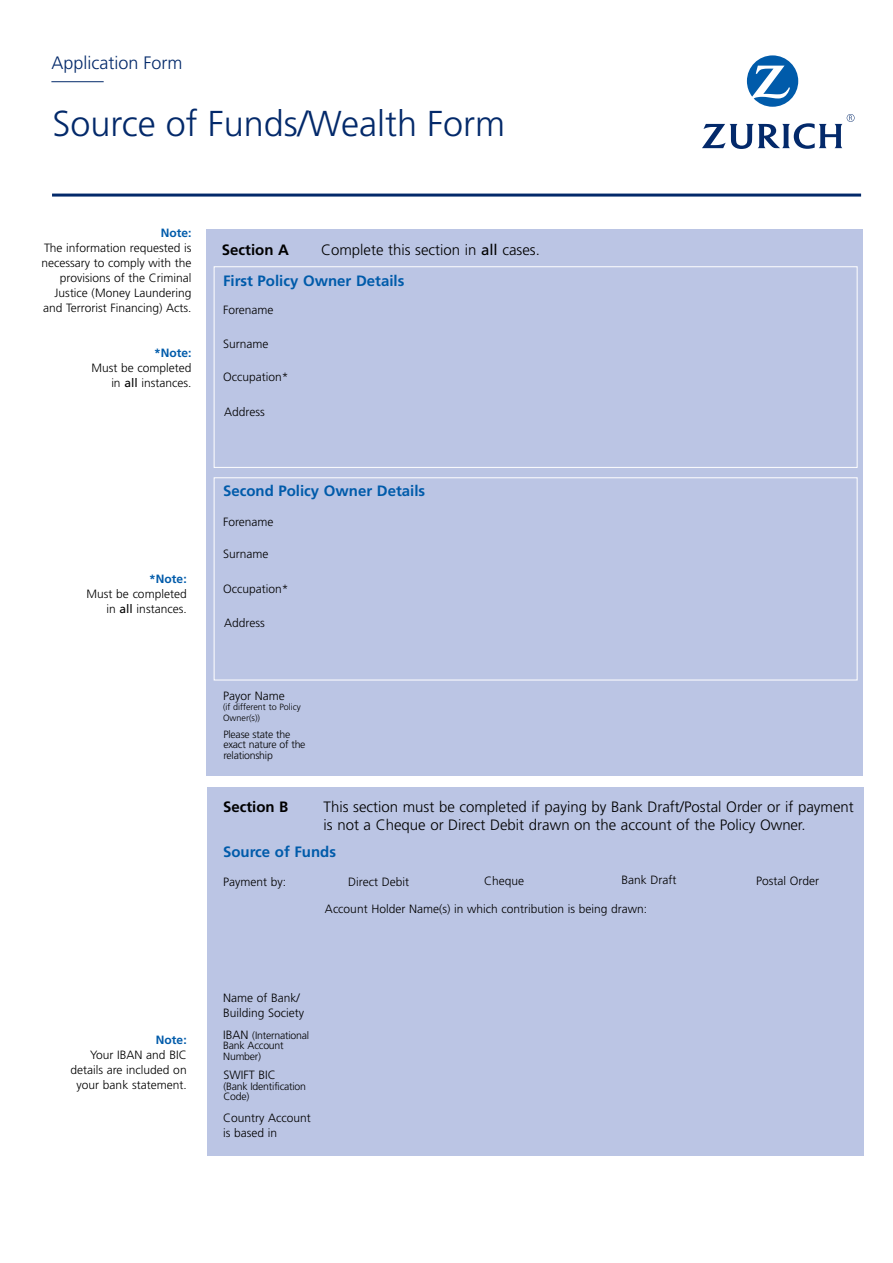
<style>
.page{position:relative;width:893px;height:1263px;background:#fff}
.page>*{position:absolute;margin:0;border:0;box-sizing:border-box;transform-origin:0 0}
.t1{font:300 36px "Frutiger";color:#03296a}
.t2{font:300 18px "Frutiger";color:#03296a}
.t3{font:300 15px/18px "Frutiger";color:#000}
.t4{font:700 15px "Frutiger";color:#005baa}
.t5{font:700 15px "Frutiger";color:#000}
.t6{font:300 12px/15px "Frutiger";color:#000;text-align:right}
.t7{font:700 12px "Frutiger";color:#005baa}
.t8{font:300 10.5px/10.5px "Frutiger";letter-spacing:-.02em;color:#000}
.t9{font:300 9px/10.5px "Frutiger";color:#000}
.s1{font-weight:400}
.s2{font-size:12px}
</style>
<div class="page">
<div style="left:207px;top:229px;width:656px;height:546px;background:#bbc5e4"></div>
<div style="left:207px;top:787px;width:656px;height:368px;background:#bbc5e4"></div>
<div style="left:214px;top:266px;width:643px;height:202px;border:1px solid #fff"></div>
<div style="left:214px;top:477px;width:643px;height:203px;border:1px solid #fff"></div>
<hr style="left:51px;top:81px;width:53px;height:1px;background:#03296a">
<hr style="left:52px;top:194px;width:809px;height:3px;background:#03296a">
<svg style="left:747px;top:55px;width:51px;height:52px"></svg>
<svg style="left:702px;top:114px;width:152px;height:35px"></svg>
<h2 class="t2" style="left:51px;top:52px;width:133px">Application Form</h2>
<h1 class="t1" style="left:52px;top:104px;width:454px">Source of Funds/Wealth Form</h1>
<p class="t7" style="left:161px;top:225px;width:32px">Note:</p>
<p class="t6" style="left:41px;top:240px;width:152px">The information requested is necessary to comply with the provisions of the Criminal<br>Justice (Money Laundering and Terrorist Financing) Acts.</p>
<p class="t7" style="left:154px;top:345px;width:39px">*Note:</p>
<p class="t6" style="left:91px;top:360px;width:102px">Must be completed in <span class="s1">all</span> instances.</p>
<p class="t7" style="left:149px;top:572px;width:39px">*Note:</p>
<p class="t6" style="left:87px;top:587px;width:102px">Must be completed in <span class="s1">all</span> instances.</p>
<p class="t7" style="left:156px;top:1032px;width:32px">Note:</p>
<p class="t6" style="left:71px;top:1047px;width:118px">Your IBAN and BIC details are included on your bank statement.</p>
<p class="t5" style="left:222px;top:241px;width:69px">Section A</p>
<p class="t3" style="left:321px;top:241px;width:220px">Complete this section in <span class="s1">all</span> cases.</p>
<p class="t4" style="left:223px;top:272px;width:183px">First Policy Owner Details</p>
<p class="t6" style="left:223px;top:303px;width:52px">Forename</p>
<p class="t6" style="left:223px;top:336px;width:47px">Surname</p>
<p class="t6" style="left:223px;top:370px;width:67px">Occupation*</p>
<p class="t6" style="left:224px;top:404px;width:42px">Address</p>
<p class="t4" style="left:223px;top:482px;width:204px">Second Policy Owner Details</p>
<p class="t6" style="left:223px;top:514px;width:52px">Forename</p>
<p class="t6" style="left:223px;top:547px;width:47px">Surname</p>
<p class="t6" style="left:223px;top:581px;width:67px">Occupation*</p>
<p class="t6" style="left:224px;top:616px;width:42px">Address</p>
<p class="t6" style="left:223px;top:688px;width:63px">Payor Name</p>
<p class="t9" style="left:223px;top:702px;width:79px">(if different to Policy<br>Owner(s))</p>
<p class="t8" style="left:223px;top:729px;width:84px">Please state the exact nature of the relationship</p>
<p class="t5" style="left:223px;top:798px;width:67px">Section B</p>
<p class="t3" style="left:324px;top:798px;width:532px">This section must be completed if paying by Bank Draft/Postal Order or if payment is not a Cheque or Direct Debit drawn on the account of the Policy Owner.</p>
<p class="t4" style="left:223px;top:843px;width:115px">Source of Funds</p>
<p class="t6" style="left:223px;top:874px;width:64px">Payment by:</p>
<p class="t6" style="left:325px;top:902px;width:324px">Account Holder Name(s) in which contribution is being drawn:</p>
<p class="t6" style="left:348px;top:874px;width:62px">Direct Debit</p>
<p class="t6" style="left:484px;top:874px;width:42px">Cheque</p>
<p class="t6" style="left:621px;top:873px;width:57px">Bank Draft</p>
<p class="t6" style="left:756px;top:874px;width:64px">Postal Order</p>
<p class="t6" style="left:223px;top:991px;width:83px;line-height:14.4px;text-align:left">Name of Bank/<br>Building Society</p>
<p class="t8" style="left:223px;top:1030px;width:87px"><span class="s2">IBAN</span> (International<br>Bank Account<br>Number)</p>
<p class="t6" style="left:223px;top:1068px;width:54px">SWIFT BIC</p>
<p class="t8" style="left:223px;top:1081px;width:84px">(Bank Identification<br>Code)</p>
<p class="t6" style="left:223px;top:1111px;width:89px;line-height:14.4px;text-align:left">Country Account is based in</p>
</div>
